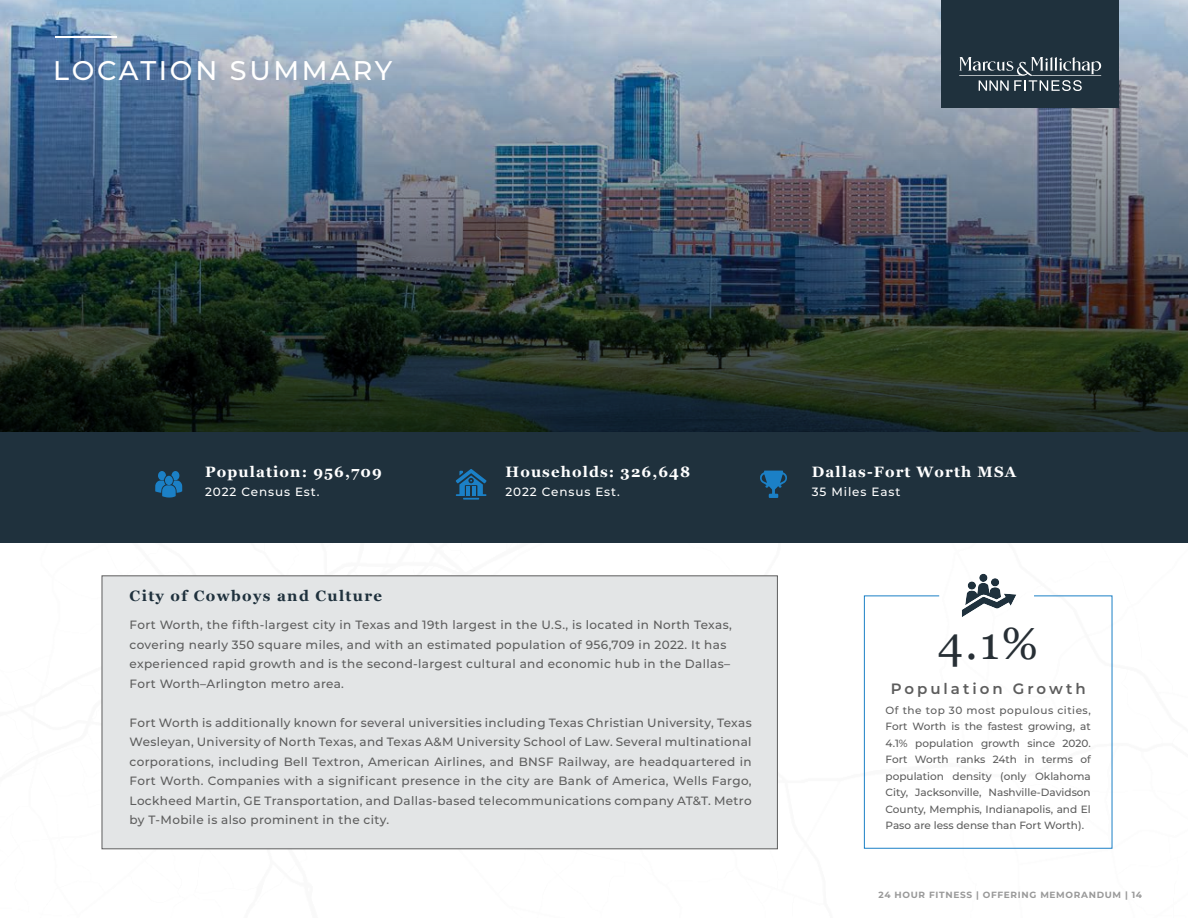
<style>
.page{position:relative;width:1188px;height:918px;background:#fff}
.page>*{position:absolute;margin:0;border:0;box-sizing:border-box;transform-origin:0 0}
.t1{font:45px "Georgia";color:#272f35}
.t2{font:500 27px "Montserrat";letter-spacing:.1em;color:#fff}
.t3{font:700 15px "Georgia";letter-spacing:.075em;color:#fff}
.t4{font:700 15px "Georgia";letter-spacing:.09em;color:#1f313d}
.t5{font:600 15px "Montserrat";letter-spacing:.2em;color:#5d5d5d}
.t6{font:500 12px/19.5px "Montserrat";letter-spacing:.03em;color:#5d5d5d}
.t7{font:500 12px "Montserrat";letter-spacing:.075em;color:#fff}
.t8{font:500 10.5px/16.5px "Montserrat";color:#5d5d5d;text-align:justify}
.t9{font:700 9px "Montserrat";letter-spacing:.075em;color:#999}
</style>
<div class="page">
<img style="left:0;top:0;width:1188px;height:432px">
<div style="left:102px;top:576px;width:676px;height:273px;background:#e3e5e6;border:1px solid #5d5d5d"></div>
<div style="left:0;top:432px;width:1188px;height:111px;background:#1f313d"></div>
<svg style="left:760px;top:471px;width:27px;height:27px"></svg>
<svg style="left:864px;top:595px;width:249px;height:254px"></svg>
<svg style="left:155px;top:471px;width:27px;height:27px"></svg>
<svg style="left:456px;top:469px;width:31px;height:31px"></svg>
<hr style="left:55px;top:36px;width:61px;height:2px;background:#fff">
<div style="left:926px;top:0;width:206px;height:110px;background:#fff;opacity:.5"></div>
<svg style="left:959px;top:57px;width:143px;height:34px;background:#4c5b64"></svg>
<div style="left:936px;top:551px;width:104px;height:67px;background:#fff;opacity:.5"></div>
<h2 class="t2" style="left:53px;top:52px;width:341px">LOCATION SUMMARY</h2>
<p class="t3" style="left:205px;top:460px;width:178px">Population: 956,709</p>
<p class="t7" style="left:205px;top:484px;width:116px">2022 Census Est.</p>
<p class="t3" style="left:506px;top:460px;width:186px">Households: 326,648</p>
<p class="t7" style="left:506px;top:484px;width:116px">2022 Census Est.</p>
<p class="t4" style="left:130px;top:584px;width:254px">City of Cowboys and Culture</p>
<p class="t6" style="left:130px;top:615px;width:604px">Fort Worth, the fifth-largest city in Texas and 19th largest in the U.S., is located in North Texas, covering nearly 350 square miles, and with an estimated population of 956,709 in 2022. It has experienced rapid growth and is the second-largest cultural and economic hub in the Dallas– Fort Worth–Arlington metro area.</p>
<p class="t6" style="left:130px;top:712px;width:624px;text-align:justify">Fort Worth is additionally known for several universities including Texas Christian University, Texas Wesleyan, University of North Texas, and Texas A&amp;M University School of Law. Several multinational corporations, including Bell Textron, American Airlines, and BNSF Railway, are headquartered in Fort Worth. Companies with a significant presence in the city are Bank of America, Wells Fargo, Lockheed Martin, GE Transportation, and Dallas-based telecommunications company AT&amp;T. Metro by T-Mobile is also prominent in the city.</p>
<p class="t3" style="left:812px;top:460px;width:206px">Dallas-Fort Worth MSA</p>
<p class="t7" style="left:812px;top:484px;width:90px">35 Miles East</p>
<h1 class="t1" style="left:938px;top:610px;width:102px">4.1%</h1>
<p class="t5" style="left:891px;top:678px;width:196px">Population Growth</p>
<p class="t8" style="left:886px;top:702px;width:207px">Of the top 30 most populous cities, Fort Worth is the fastest growing, at 4.1% population growth since 2020.<br>Fort Worth ranks 24th in terms of population density (only Oklahoma City, Jacksonville, Nashville-Davidson County, Memphis, Indianapolis, and El Paso are less dense than Fort Worth).</p>
<p class="t9" style="left:879px;top:889px;width:265px">24 HOUR FITNESS | OFFERING MEMORANDUM | 14</p>
</div>
